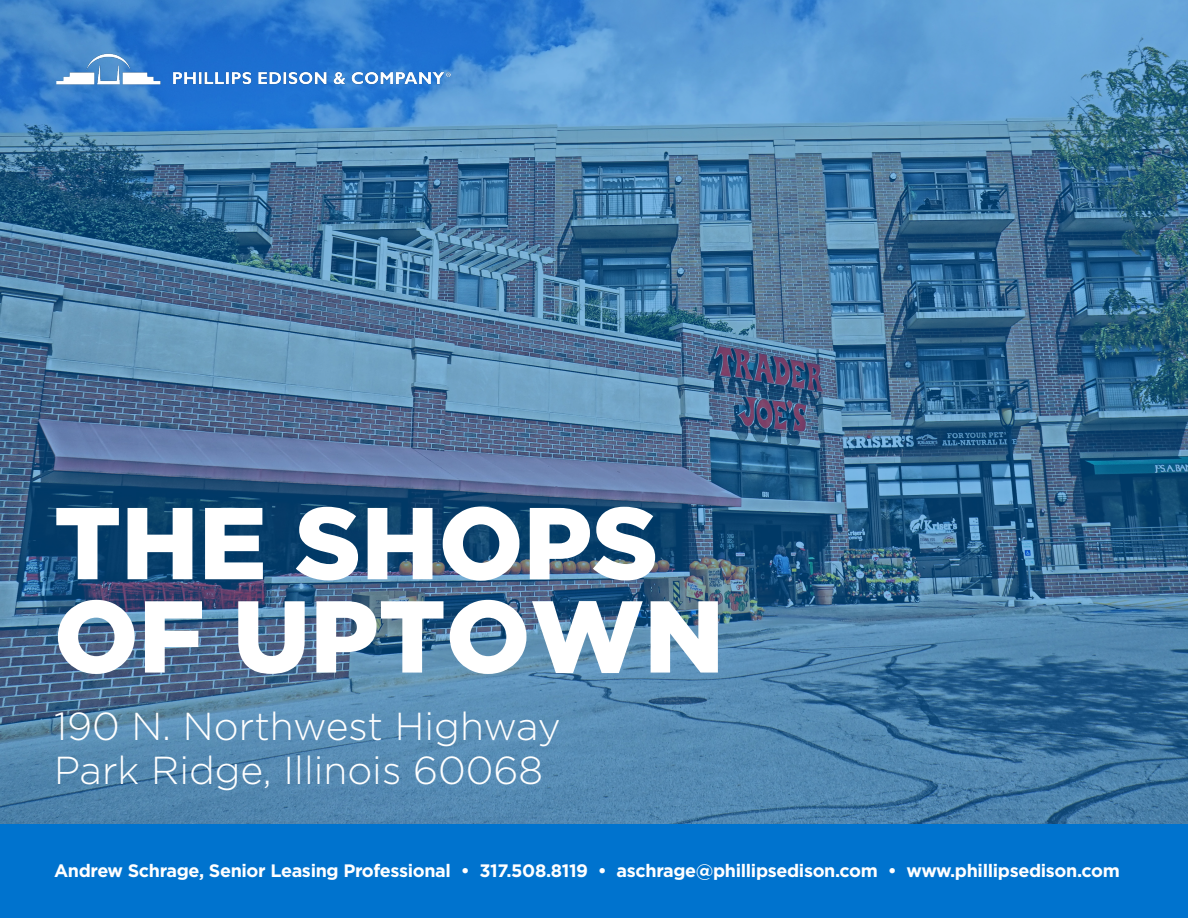
<style>
.page{position:relative;width:1188px;height:918px;background:#fff}
.page>*{position:absolute;margin:0;border:0;box-sizing:border-box;transform-origin:0 0}
.t1{font:900 101.85px/93.3px "Gotham";color:#fff}
.t2{font:300 39px/43.5px "Gotham";color:#fff}
.t3{font:700 18px "Gotham";letter-spacing:-.02em;color:#fff}
</style>
<div class="page">
<img style="left:0;top:0;width:1188px;height:824px">
<div style="left:0;top:824px;width:1188px;height:94px;background:#0073ce"></div>
<img style="left:44px;top:42px;width:419px;height:55px">
<p class="t1" style="left:54px;top:494px;width:672px">THE SHOPS<br>OF UPTOWN</p>
<p class="t2" style="left:54px;top:704px;width:508px">190 N. Northwest Highway<br>Park Ridge, Illinois 60068</p>
<p class="t3" style="left:54px;top:860px;width:1067px">Andrew Schrage, Senior Leasing Professional • 317.508.8119 • aschrage@phillipsedison.com • www.phillipsedison.com</p>
</div>
